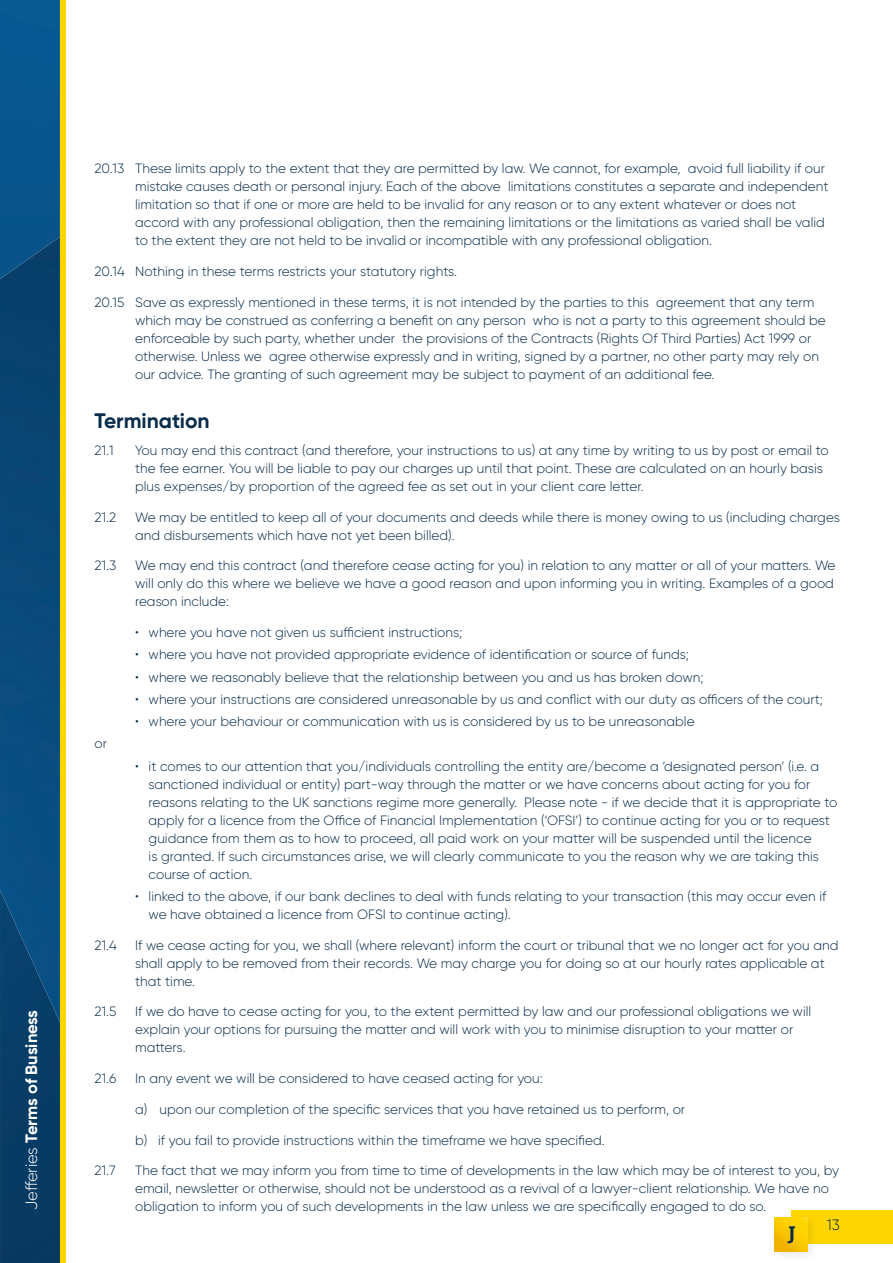
<style>
.page{position:relative;width:893px;height:1263px;background:#fff}
.page>*{position:absolute;margin:0;border:0;box-sizing:border-box;transform-origin:0 0}
.t1{font:700 21px "Gilroy";color:#092c4a}
.t2{font:700 16.5px "Gilroy";color:#fff}
.t3{font:300 15px "Gilroy";color:#092c4a}
.t4{font:300 13.5px/18px "Gilroy";color:#092c4a}
.s1{font-weight:300}
</style>
<div class="page">
<div style="left:0;top:0;width:60px;height:237px;background:#07568e"></div>
<img style="left:0;top:237px;width:60px;height:653px">
<img style="left:0;top:890px;width:60px;height:373px">
<div style="left:60px;top:0;width:6px;height:1263px;background:#ffd500"></div>
<div style="left:791px;top:1210px;width:102px;height:33px;background:#ffd500"></div>
<div style="left:769px;top:1213px;width:50px;height:49px;background:#1b1c20;opacity:.1"></div>
<svg style="left:774px;top:1218px;width:34px;height:33px"></svg>
<svg style="left:787px;top:1226px;width:8px;height:17px"></svg>
<p class="t2" style="left:21px;top:1210px;width:201px;rotate:-90deg"><span class="s1">Jefferies</span> Terms of Business</p>
<p class="t4" style="left:135px;top:160px;width:695px;text-indent:-40px">20.13 These limits apply to the extent that they are permitted by law. We cannot, for example, avoid full liability if our mistake causes death or personal injury. Each of the above limitations constitutes a separate and independent limitation so that if one or more are held to be invalid for any reason or to any extent whatever or does not accord with any professional obligation, then the remaining limitations or the limitations as varied shall be valid to the extent they are not held to be invalid or incompatible with any professional obligation.</p>
<p class="t4" style="left:95px;top:262px;width:364px">20.14 Nothing in these terms restricts your statutory rights.</p>
<p class="t4" style="left:135px;top:293px;width:692px;text-indent:-40px">20.15 Save as expressly mentioned in these terms, it is not intended by the parties to this agreement that any term which may be construed as conferring a benefit on any person who is not a party to this agreement should be enforceable by such party, whether under the provisions of the Contracts (Rights Of Third Parties) Act 1999 or otherwise. Unless we agree otherwise expressly and in writing, signed by a partner, no other party may rely on our advice. The granting of such agreement may be subject to payment of an additional fee.</p>
<h1 class="t1" style="left:95px;top:408px;width:117px">Termination</h1>
<p class="t4" style="left:95px;top:441px;width:20px">21.1</p>
<p class="t4" style="left:135px;top:441px;width:695px">You may end this contract (and therefore, your instructions to us) at any time by writing to us by post or email to the fee earner. You will be liable to pay our charges up until that point. These are calculated on an hourly basis plus expenses/by proportion of the agreed fee as set out in your client care letter.</p>
<p class="t4" style="left:95px;top:508px;width:23px">21.2</p>
<p class="t4" style="left:135px;top:508px;width:706px">We may be entitled to keep all of your documents and deeds while there is money owing to us (including charges and disbursements which have not yet been billed).</p>
<p class="t4" style="left:95px;top:556px;width:23px">21.3</p>
<p class="t4" style="left:135px;top:556px;width:702px;text-align:justify">We may end this contract (and therefore cease acting for you) in relation to any matter or all of your matters. We will only do this where we believe we have a good reason and upon informing you in writing. Examples of a good reason include:</p>
<p class="t4" style="left:135px;top:623px;width:329px">• where you have not given us sufficient instructions;</p>
<p class="t4" style="left:135px;top:645px;width:555px">• where you have not provided appropriate evidence of identification or source of funds;</p>
<p class="t4" style="left:135px;top:668px;width:570px">• where we reasonably believe that the relationship between you and us has broken down;</p>
<p class="t4" style="left:135px;top:690px;width:689px">• where your instructions are considered unreasonable by us and conflict with our duty as officers of the court;</p>
<p class="t4" style="left:135px;top:712px;width:561px">• where your behaviour or communication with us is considered by us to be unreasonable</p>
<p class="t4" style="left:95px;top:734px;width:14px">or</p>
<p class="t4" style="left:149px;top:757px;width:690px;text-indent:-14px">• it comes to our attention that you/individuals controlling the entity are/become a ‘designated person’ (i.e. a sanctioned individual or entity) part-way through the matter or we have concerns about acting for you for reasons relating to the UK sanctions regime more generally. Please note - if we decide that it is appropriate to apply for a licence from the Office of Financial Implementation (‘OFSI’) to continue acting for you or to request guidance from them as to how to proceed, all paid work on your matter will be suspended until the licence<br>is granted. If such circumstances arise, we will clearly communicate to you the reason why we are taking this course of action.</p>
<p class="t4" style="left:149px;top:887px;width:679px;text-indent:-14px">• linked to the above, if our bank declines to deal with funds relating to your transaction (this may occur even if we have obtained a licence from OFSI to continue acting).</p>
<p class="t4" style="left:95px;top:936px;width:24px">21.4</p>
<p class="t4" style="left:135px;top:936px;width:705px">If we cease acting for you, we shall (where relevant) inform the court or tribunal that we no longer act for you and shall apply to be removed from their records. We may charge you for doing so at our hourly rates applicable at that time.</p>
<p class="t4" style="left:95px;top:1002px;width:23px">21.5</p>
<p class="t4" style="left:135px;top:1002px;width:678px">If we do have to cease acting for you, to the extent permitted by law and our professional obligations we will explain your options for pursuing the matter and will work with you to minimise disruption to your matter or matters.</p>
<p class="t4" style="left:95px;top:1069px;width:23px">21.6</p>
<p class="t4" style="left:135px;top:1069px;width:409px">In any event we will be considered to have ceased acting for you:</p>
<p class="t4" style="left:135px;top:1100px;width:552px">a) upon our completion of the specific services that you have retained us to perform, or</p>
<p class="t4" style="left:135px;top:1131px;width:471px">b) if you fail to provide instructions within the timeframe we have specified.</p>
<p class="t4" style="left:95px;top:1161px;width:23px">21.7</p>
<p class="t4" style="left:135px;top:1161px;width:705px">The fact that we may inform you from time to time of developments in the law which may be of interest to you, by email, newsletter or otherwise, should not be understood as a revival of a lawyer-client relationship. We have no obligation to inform you of such developments in the law unless we are specifically engaged to do so.</p>
<p class="t3" style="left:827px;top:1215px;width:15px">13</p>
</div>
